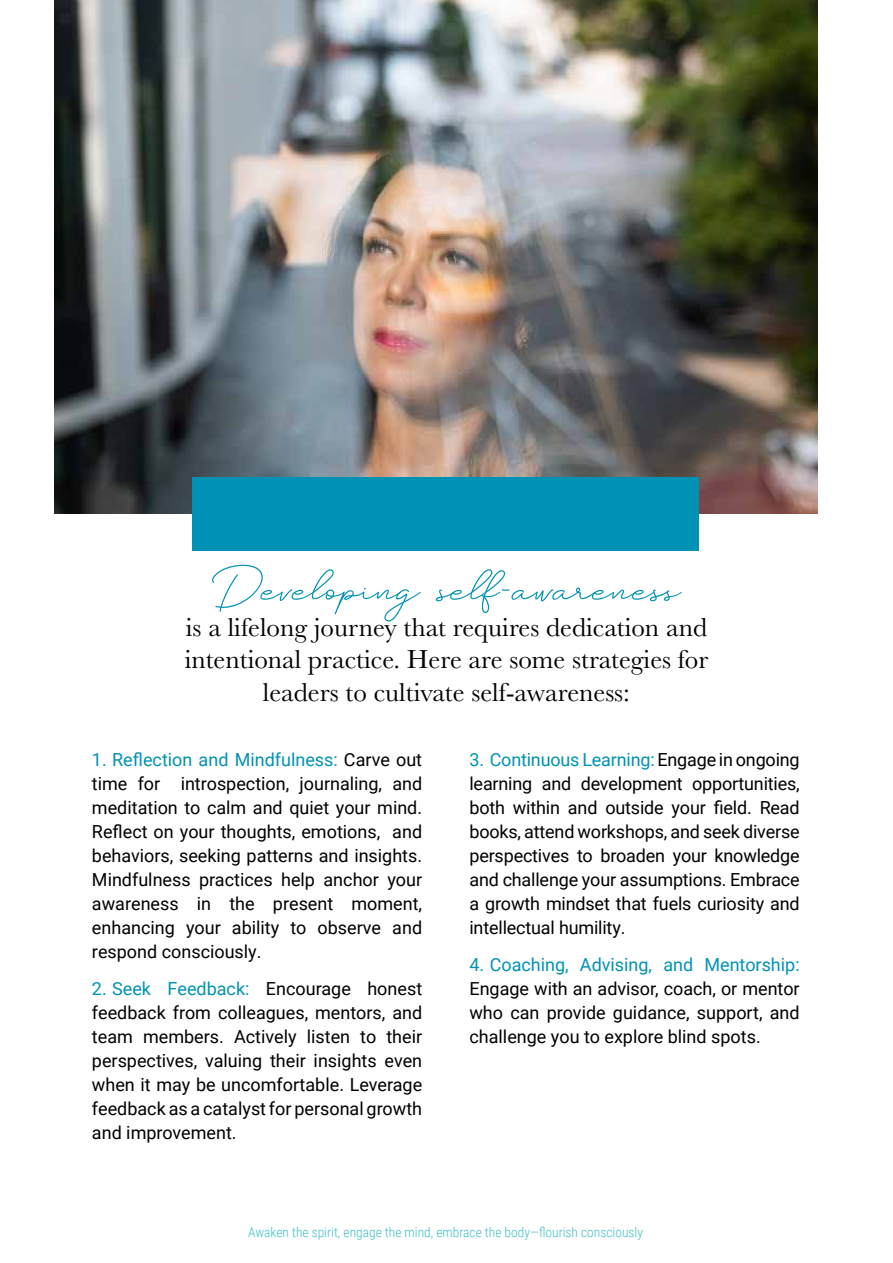
<style>
.page{position:relative;width:893px;height:1263px;background:#fff}
.page>*{position:absolute;margin:0;border:0;box-sizing:border-box;transform-origin:0 0}
.t1{font:54px "Dellux Script";color:#0092b4}
.t2{font:27px/32.4px "Baskerville";color:#000;text-align:center}
.t3{font:18px/24px "Roboto";color:#000;text-align:justify}
.t4{font:18px "Roboto";color:#0092b4}
.t5{font:300 13.5px "Roboto Condensed";color:#40c0c0}
.s1{color:#0092b4}
</style>
<div class="page">
<img style="left:54px;top:0;width:763px;height:514px">
<div style="left:192px;top:477px;width:507px;height:74px;background:#0092b4"></div>
<h1 class="t1" style="left:212px;top:560px;width:475px">Developing self-awareness</h1>
<h2 class="t2" style="left:185px;top:611px;width:525px">is a lifelong journey that requires dedication and intentional practice. Here are some strategies for leaders to cultivate self-awareness:</h2>
<p class="t3" style="left:92px;top:747px;width:332px"><span class="s1">1. Reflection and Mindfulness:</span> Carve out time for introspection, journaling, and meditation to calm and quiet your mind.<br>Reflect on your thoughts, emotions, and behaviors, seeking patterns and insights.<br>Mindfulness practices help anchor your awareness in the present moment, enhancing your ability to observe and respond consciously.</p>
<p class="t3" style="left:92px;top:976px;width:332px"><span class="s1">2. Seek Feedback:</span> Encourage honest feedback from colleagues, mentors, and team members. Actively listen to their perspectives, valuing their insights even when it may be uncomfortable. Leverage feedback as a catalyst for personal growth and improvement.</p>
<p class="t3" style="left:469px;top:747px;width:332px"><span class="s1">3. Continuous Learning:</span> Engage in ongoing learning and development opportunities, both within and outside your field. Read books, attend workshops, and seek diverse perspectives to broaden your knowledge and challenge your assumptions. Embrace a growth mindset that fuels curiosity and intellectual humility.</p>
<p class="t4" style="left:469px;top:952px;width:332px">4. Coaching, Advising, and Mentorship:</p>
<p class="t3" style="left:469px;top:976px;width:332px">Engage with an advisor, coach, or mentor who can provide guidance, support, and challenge you to explore blind spots.</p>
<p class="t5" style="left:248px;top:1223px;width:396px">Awaken the spirit, engage the mind, embrace the body—flourish consciously</p>
</div>
